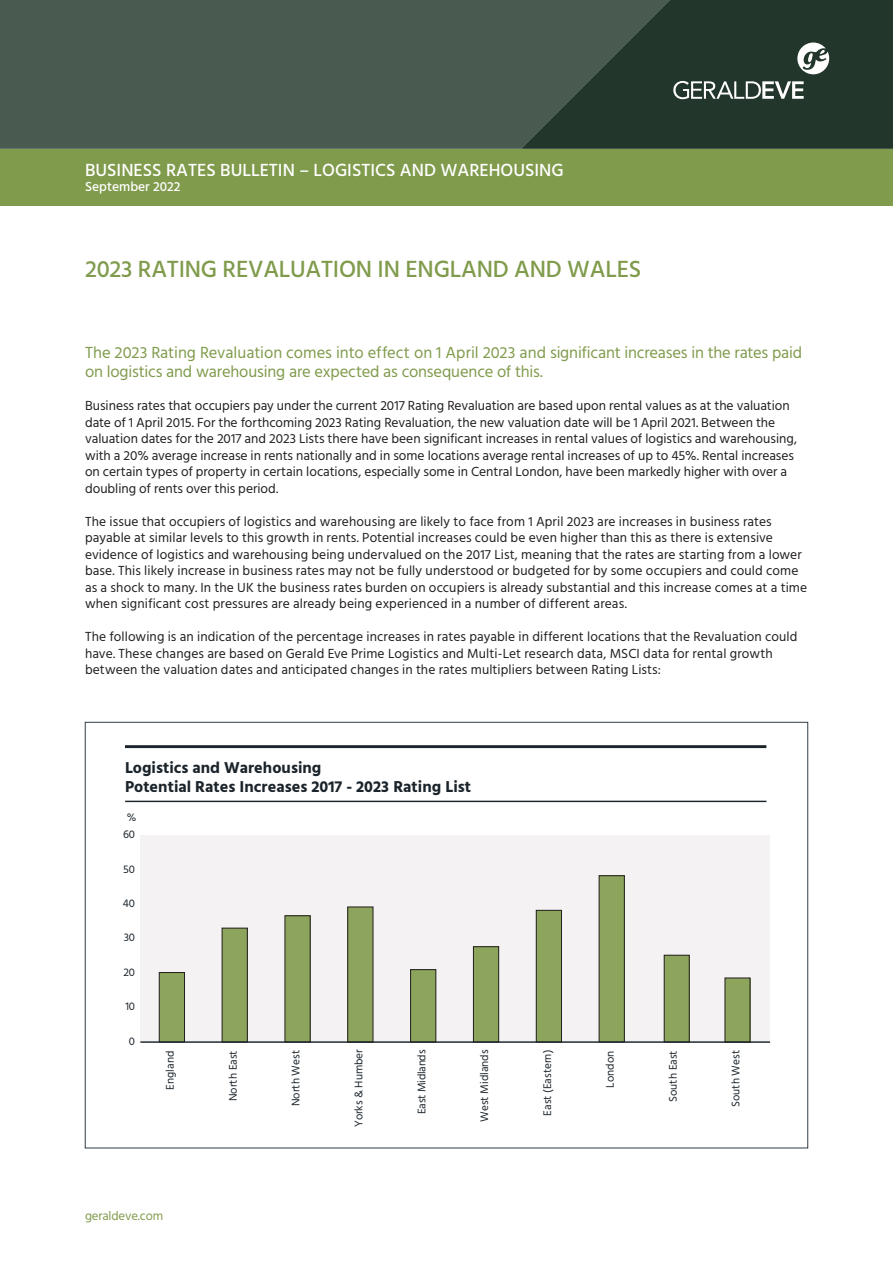
<style>
.page{position:relative;width:893px;height:1263px;background:#fff}
.page>*{position:absolute;margin:0;border:0;box-sizing:border-box;transform-origin:0 0}
.t1{font:500 24px "Hind";letter-spacing:-.01em;color:#809b4c}
.t2{font:500 18px "Hind";color:#fff}
.t3{font:16.5px/19.5px "Hind";letter-spacing:-.01em;color:#809b4c}
.t4{font:700 16.2px/19.4px "Hind";color:#1b242b}
.Body{font:13.5px/16.5px "Hind";letter-spacing:.005em;color:#231f20}
.t5{font:500 13.5px "Hind";color:#fff}
.t6{font:12.75px "Hind";letter-spacing:-.01em;color:#809b4c}
.t7{font:11.25px "Hind";color:#1b242b}
.t8{font:11.25px "Hind";letter-spacing:-.02em;color:#1b242b}
</style>
<div class="page">
<div style="left:0;top:149px;width:893px;height:56px;background:#809b4c"></div>
<div style="left:0;top:0;width:521px;height:149px;background:#495a50"></div>
<svg style="left:521px;top:0;width:372px;height:149px;background:#2a3d33"></svg>
<svg style="left:797px;top:43px;width:32px;height:31px"></svg>
<svg style="left:673px;top:81px;width:131px;height:18px"></svg>
<hr style="left:125px;top:801px;width:641px;height:1px;background:#1b242b">
<hr style="left:125px;top:745px;width:641px;height:3px;background:#1b242b">
<div style="left:140px;top:836px;width:630px;height:206px;background:#f5f2f3"></div>
<div style="left:159px;top:972px;width:25px;height:70px;background:#8da45d"></div>
<div style="left:159px;top:972px;width:26px;height:70px;border:1px solid #231f20"></div>
<div style="left:222px;top:928px;width:25px;height:114px;background:#8da45d"></div>
<div style="left:222px;top:928px;width:25px;height:114px;border:1px solid #231f20"></div>
<div style="left:285px;top:916px;width:25px;height:126px;background:#8da45d"></div>
<div style="left:348px;top:907px;width:25px;height:135px;background:#8da45d"></div>
<div style="left:411px;top:970px;width:25px;height:72px;background:#8da45d"></div>
<div style="left:410px;top:969px;width:26px;height:73px;border:1px solid #231f20"></div>
<div style="left:473px;top:947px;width:26px;height:95px;background:#8da45d"></div>
<div style="left:473px;top:946px;width:26px;height:96px;border:1px solid #231f20"></div>
<div style="left:536px;top:910px;width:25px;height:132px;background:#8da45d"></div>
<div style="left:536px;top:910px;width:26px;height:132px;border:1px solid #231f20"></div>
<div style="left:599px;top:876px;width:25px;height:166px;background:#8da45d"></div>
<div style="left:599px;top:875px;width:25px;height:167px;border:1px solid #231f20"></div>
<div style="left:664px;top:955px;width:25px;height:87px;background:#8da45d"></div>
<div style="left:664px;top:955px;width:25px;height:87px;border:1px solid #231f20"></div>
<div style="left:725px;top:978px;width:25px;height:64px;background:#8da45d"></div>
<hr style="left:140px;top:1041px;width:630px;height:2px;background:#1b242b">
<p class="t2" style="left:85px;top:158px;width:480px">BUSINESS RATES BULLETIN – LOGISTICS AND WAREHOUSING</p>
<p class="t5" style="left:85px;top:177px;width:97px">September 2022</p>
<p class="t1" style="left:85px;top:253px;width:558px">2023 RATING REVALUATION IN ENGLAND AND WALES</p>
<p class="t3" style="left:85px;top:343px;width:719px">The 2023 Rating Revaluation comes into effect on 1 April 2023 and significant increases in the rates paid on logistics and warehousing are expected as consequence of this.</p>
<p class="Body" style="left:85px;top:398px;width:713px">Business rates that occupiers pay under the current 2017 Rating Revaluation are based upon rental values as at the valuation date of 1 April 2015. For the forthcoming 2023 Rating Revaluation, the new valuation date will be 1 April 2021. Between the valuation dates for the 2017 and 2023 Lists there have been significant increases in rental values of logistics and warehousing, with a 20% average increase in rents nationally and in some locations average rental increases of up to 45%. Rental increases on certain types of property in certain locations, especially some in Central London, have been markedly higher with over a doubling of rents over this period.</p>
<p class="Body" style="left:85px;top:513px;width:724px">The issue that occupiers of logistics and warehousing are likely to face from 1 April 2023 are increases in business rates payable at similar levels to this growth in rents. Potential increases could be even higher than this as there is extensive evidence of logistics and warehousing being undervalued on the 2017 List, meaning that the rates are starting from a lower base. This likely increase in business rates may not be fully understood or budgeted for by some occupiers and could come as a shock to many. In the UK the business rates burden on occupiers is already substantial and this increase comes at a time when significant cost pressures are already being experienced in a number of different areas.</p>
<p class="Body" style="left:85px;top:629px;width:714px">The following is an indication of the percentage increases in rates payable in different locations that the Revaluation could have. These changes are based on Gerald Eve Prime Logistics and Multi-Let research data, MSCI data for rental growth between the valuation dates and anticipated changes in the rates multipliers between Rating Lists:</p>
<p class="t4" style="left:125px;top:758px;width:347px">Logistics and Warehousing<br>Potential Rates Increases 2017 - 2023 Rating List</p>
<p class="t7" style="left:127px;top:809px;width:11px">%</p>
<p class="t7" style="left:123px;top:827px;width:14px">60</p>
<p class="t7" style="left:123px;top:861px;width:13px">50</p>
<p class="t7" style="left:123px;top:896px;width:14px">40</p>
<p class="t7" style="left:124px;top:930px;width:13px">30</p>
<p class="t7" style="left:123px;top:964px;width:13px">20</p>
<p class="t7" style="left:125px;top:999px;width:11px">10</p>
<p class="t7" style="left:129px;top:1033px;width:8px">0</p>
<p class="t7" style="left:163px;top:1089px;width:40px;rotate:-90deg">England</p>
<p class="t7" style="left:226px;top:1101px;width:52px;rotate:-90deg">North East</p>
<p class="t7" style="left:288px;top:1106px;width:58px;rotate:-90deg">North West</p>
<p class="t7" style="left:351px;top:1127px;width:79px;rotate:-90deg">Yorks &amp; Humber</p>
<p class="t8" style="left:414px;top:1114px;width:66px;rotate:-90deg">East Midlands</p>
<p class="t7" style="left:665px;top:1102px;width:53px;rotate:-90deg">South East</p>
<p class="t7" style="left:728px;top:1107px;width:58px;rotate:-90deg">South West</p>
<p class="t7" style="left:477px;top:1122px;width:74px;rotate:-90deg">West Midlands</p>
<p class="t7" style="left:603px;top:1087px;width:38px;rotate:-90deg">London</p>
<p class="t7" style="left:540px;top:1115px;width:67px;rotate:-90deg">East (Eastern)</p>
<p class="t6" style="left:85px;top:1208px;width:80px">geraldeve.com</p>
</div>
